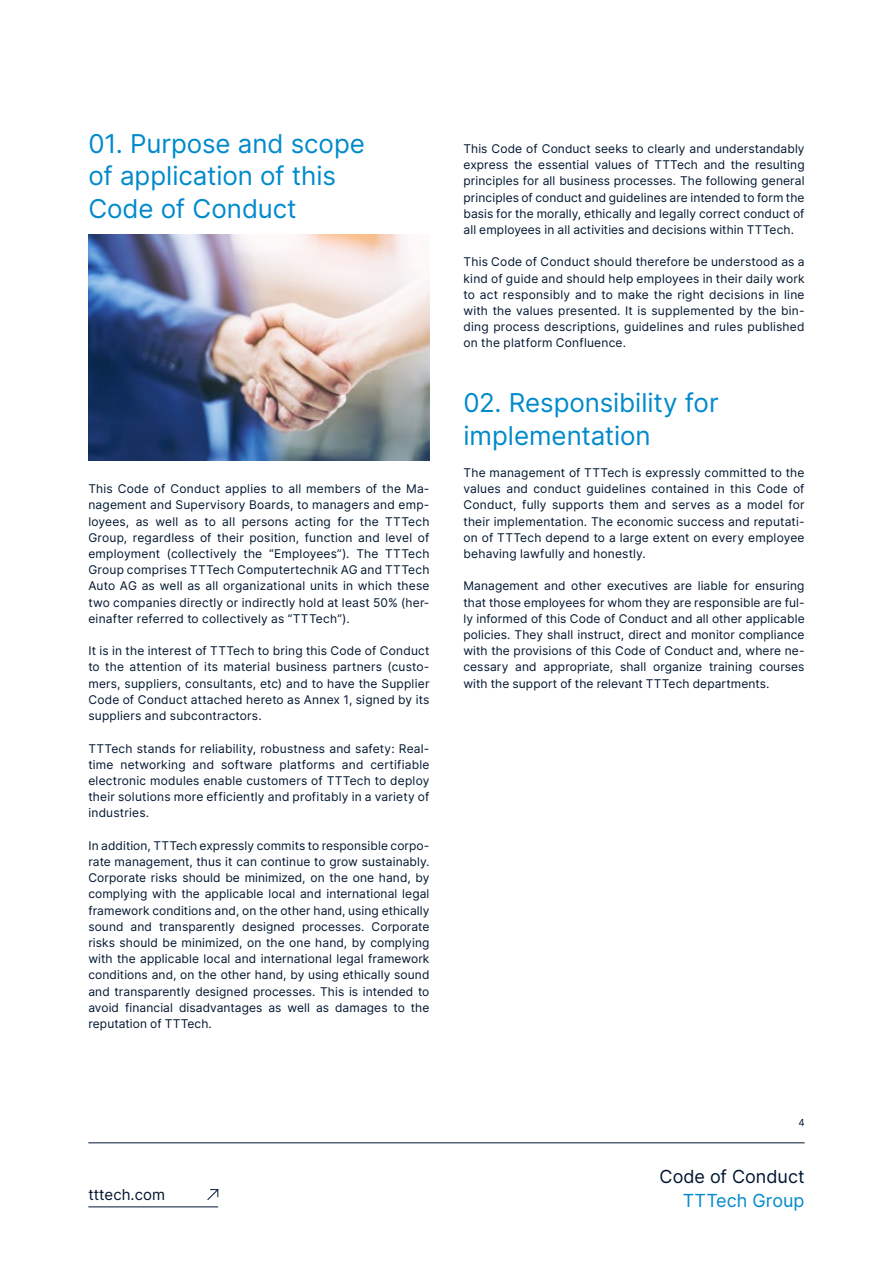
<style>
.page{position:relative;width:893px;height:1263px;background:#fff}
.page>*{position:absolute;margin:0;border:0;box-sizing:border-box;transform-origin:0 0}
.t1{font:25.95px/32.4px "Inter";letter-spacing:-.005em;color:#008acb}
.t2{font:18px "Inter";color:#001630}
.t3{font:18px "Inter";color:#008acb}
.t4{font:15px "Inter";color:#001630}
.t5{font:12px/16.2px "Inter";letter-spacing:.01em;color:#001630;text-align:justify}
.t6{font:9.75px "Inter";color:#001630}
</style>
<div class="page">
<hr style="left:88px;top:1142px;width:717px;height:1px;background:#001630">
<hr style="left:88px;top:1206px;width:130px;height:1px;background:#001630">
<svg style="left:207px;top:1189px;width:12px;height:11px"></svg>
<img style="left:88px;top:234px;width:341px;height:227px">
<h1 class="t1" style="left:88px;top:127px;width:278px">01. Purpose and scope of application of this<br>Code of Conduct</h1>
<p class="t5" style="left:88px;top:480px;width:343px">This Code of Conduct applies to all members of the Ma&shy;nagement and Supervisory Boards, to managers and emp&shy;loyees, as well as to all persons acting for the TTTech Group, regardless of their position, function and level of employment (collectively the “Employees”). The TTTech Group comprises TTTech Computertechnik AG and TTTech Auto AG as well as all organizational units in which these two companies directly or indirectly hold at least 50% (her&shy;einafter referred to collectively as “TTTech”).</p>
<p class="t5" style="left:88px;top:642px;width:343px">It is in the interest of TTTech to bring this Code of Conduct to the attention of its material business partners (custo&shy;mers, suppliers, consultants, etc) and to have the Supplier Code of Conduct attached hereto as Annex 1, signed by its suppliers and subcontractors.</p>
<p class="t5" style="left:88px;top:740px;width:343px">TTTech stands for reliability, robustness and safety: Real&shy;time networking and software platforms and certifiable electronic modules enable customers of TTTech to deploy their solutions more efficiently and profitably in a variety of industries.</p>
<p class="t5" style="left:88px;top:837px;width:343px">In addition, TTTech expressly commits to responsible corpo&shy;rate management, thus it can continue to grow sustainably.<br>Corporate risks should be minimized, on the one hand, by complying with the applicable local and international legal framework conditions and, on the other hand, using ethically sound and transparently designed processes. Corporate risks should be minimized, on the one hand, by complying with the applicable local and international legal framework conditions and, on the other hand, by using ethically sound and transparently designed processes. This is intended to avoid financial disadvantages as well as damages to the reputation of TTTech.</p>
<p class="t5" style="left:463px;top:140px;width:343px">This Code of Conduct seeks to clearly and understandably express the essential values of TTTech and the resulting principles for all business processes. The following general principles of conduct and guidelines are intended to form the basis for the morally, ethically and legally correct conduct of all employees in all activities and decisions within TTTech.</p>
<p class="t5" style="left:463px;top:254px;width:343px">This Code of Conduct should therefore be understood as a kind of guide and should help employees in their daily work to act responsibly and to make the right decisions in line with the values presented. It is supplemented by the bin&shy;ding process descriptions, guidelines and rules published on the platform Confluence.</p>
<h1 class="t1" style="left:463px;top:386px;width:257px">02. Responsibility for implementation</h1>
<p class="t5" style="left:463px;top:464px;width:343px">The management of TTTech is expressly committed to the values and conduct guidelines contained in this Code of Conduct, fully supports them and serves as a model for their implementation. The economic success and reputati&shy;on of TTTech depend to a large extent on every employee behaving lawfully and honestly.</p>
<p class="t5" style="left:463px;top:578px;width:343px">Management and other executives are liable for ensuring that those employees for whom they are responsible are ful&shy;ly informed of this Code of Conduct and all other applicable policies. They shall instruct, direct and monitor compliance with the provisions of this Code of Conduct and, where ne&shy;cessary and appropriate, shall organize training courses with the support of the relevant TTTech departments.</p>
<p class="t4" style="left:88px;top:1184px;width:78px">tttech.com</p>
<p class="t6" style="left:798px;top:1115px;width:8px">4</p>
<h2 class="t2" style="left:660px;top:1163px;width:147px">Code of Conduct</h2>
<h2 class="t3" style="left:683px;top:1187px;width:123px">TTTech Group</h2>
</div>
